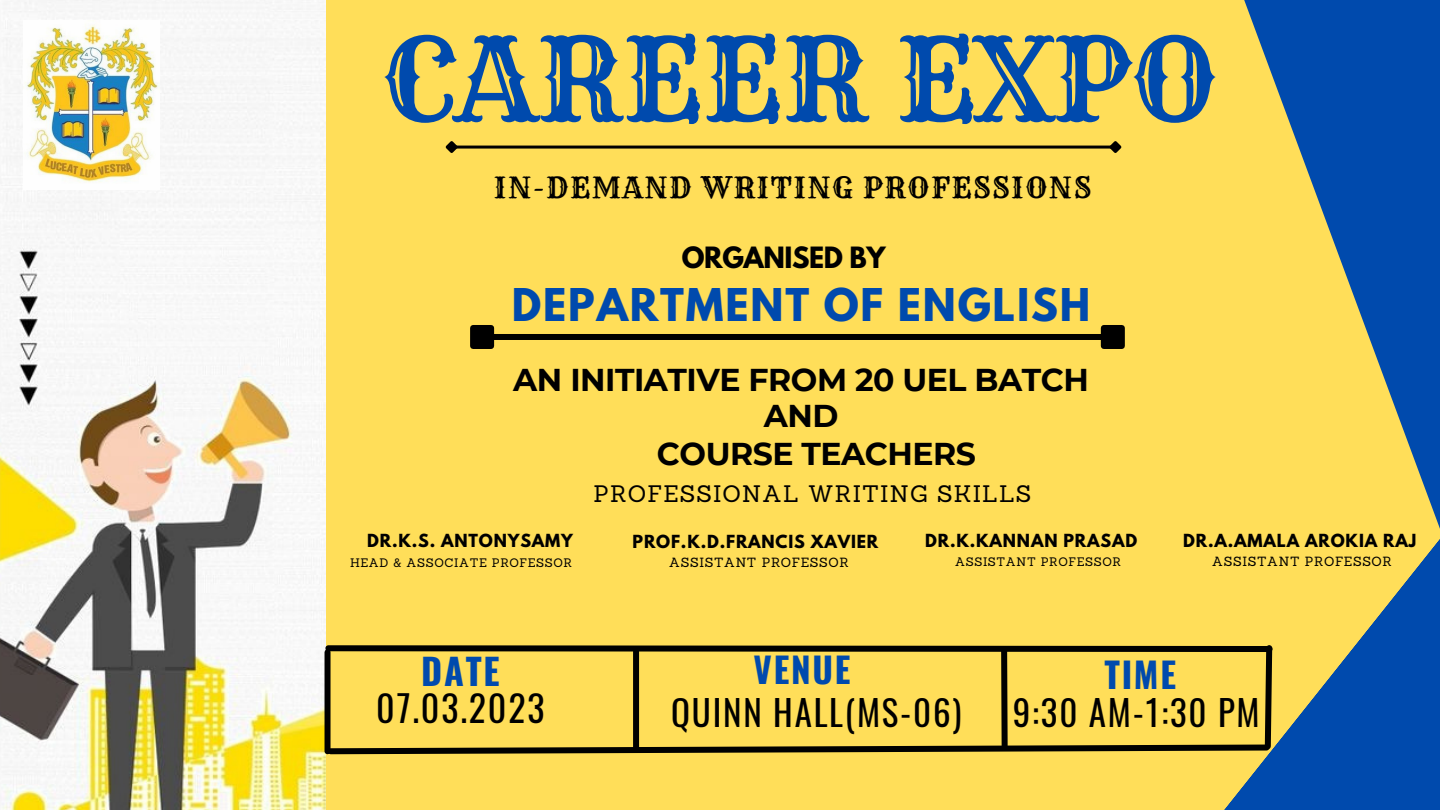
<style>
.page{position:relative;width:1440px;height:810px;background:#ffde59}
.page>*{position:absolute;margin:0;border:0;box-sizing:border-box;transform-origin:0 0}
.t1{font:113.5px "Rye";color:#004aad}
.t2{font:700 40px "League Spartan";letter-spacing:.045em;color:#004aad}
.t3{font:36px "Oswald";letter-spacing:.05em;color:#000}
.t4{font:700 36px "Oswald";color:#004aad}
.t5{font:35px "Oswald";letter-spacing:.05em;color:#000}
.t6{font:700 35px "Oswald";letter-spacing:.05em;color:#004aad}
.t7{font:700 31.5px/36px "Montserrat";letter-spacing:-.015em;color:#000;text-align:center}
.t8{font:28.8px "Rye";letter-spacing:.05em;color:#000}
.t9{font:700 26px "League Spartan";letter-spacing:-.015em;color:#000}
.t10{font:23.2px "Sanchez";letter-spacing:.05em;color:#000}
.t11{font:700 16px "League Spartan";letter-spacing:.05em;color:#000}
.t12{font:13px "Sanchez";letter-spacing:.05em;color:#000}
.t13{font:12px "Sanchez";letter-spacing:.05em;color:#000}
</style>
<div class="page">
<img style="left:0;top:0;width:325px;height:810px">
<img style="left:23px;top:21px;width:137px;height:168px">
<hr style="left:455px;top:146px;width:657px;height:3px;background:#000">
<svg style="left:445px;top:141px;width:15px;height:12px"></svg>
<svg style="left:1224px;top:692px;width:216px;height:118px;background:#1958a4"></svg>
<svg style="left:1089px;top:0;width:351px;height:692px"></svg>
<div style="left:493px;top:334px;width:609px;height:6px;background:#000"></div>
<div style="left:473px;top:328px;width:18px;height:18px;background:#000"></div>
<div style="left:470px;top:325px;width:24px;height:24px;border:6px solid #000"></div>
<div style="left:1104px;top:328px;width:18px;height:18px;background:#000"></div>
<div style="left:1101px;top:325px;width:24px;height:24px;border:6px solid #000"></div>
<svg style="left:322px;top:642px;width:954px;height:115px"></svg>
<div style="left:325px;top:652px;width:6px;height:99px;background:#000"></div>
<h1 class="t1" style="left:383px;top:9px;width:837px">CAREER EXPO</h1>
<h3 class="t8" style="left:494px;top:170px;width:599px">IN-DEMAND WRITING PROFESSIONS</h3>
<h3 class="t9" style="left:682px;top:245px;width:205px">ORGANISED BY</h3>
<h2 class="t2" style="left:512px;top:285px;width:580px">DEPARTMENT OF ENGLISH</h2>
<h3 class="t7" style="left:513px;top:362px;width:577px">AN INITIATIVE FROM 20 UEL BATCH<br>AND</h3>
<h3 class="t7" style="left:657px;top:435px;width:320px">COURSE TEACHERS</h3>
<h3 class="t10" style="left:594px;top:479px;width:439px">PROFESSIONAL WRITING SKILLS</h3>
<p class="t11" style="left:367px;top:533px;width:207px">DR.K.S. ANTONYSAMY</p>
<p class="t11" style="left:633px;top:534px;width:247px">PROF.K.D.FRANCIS XAVIER</p>
<p class="t11" style="left:925px;top:533px;width:214px">DR.K.KANNAN PRASAD</p>
<p class="t11" style="left:1183px;top:533px;width:235px">DR.A.AMALA AROKIA RAJ</p>
<p class="t12" style="left:1212px;top:553px;width:181px">ASSISTANT PROFESSOR</p>
<p class="t13" style="left:350px;top:555px;width:224px">HEAD &amp; ASSOCIATE PROFESSOR</p>
<p class="t12" style="left:669px;top:554px;width:181px">ASSISTANT PROFESSOR</p>
<p class="t13" style="left:955px;top:553px;width:167px">ASSISTANT PROFESSOR</p>
<h3 class="t6" style="left:754px;top:643px;width:98px">VENUE</h3>
<h3 class="t4" style="left:421px;top:643px;width:80px">DATE</h3>
<h3 class="t6" style="left:1104px;top:647px;width:73px">TIME</h3>
<h3 class="t3" style="left:376px;top:680px;width:170px">07.03.2023</h3>
<h3 class="t5" style="left:671px;top:685px;width:292px">QUINN HALL(MS-06)</h3>
<h3 class="t5" style="left:1013px;top:685px;width:248px">9:30 AM-1:30 PM</h3>
</div>
